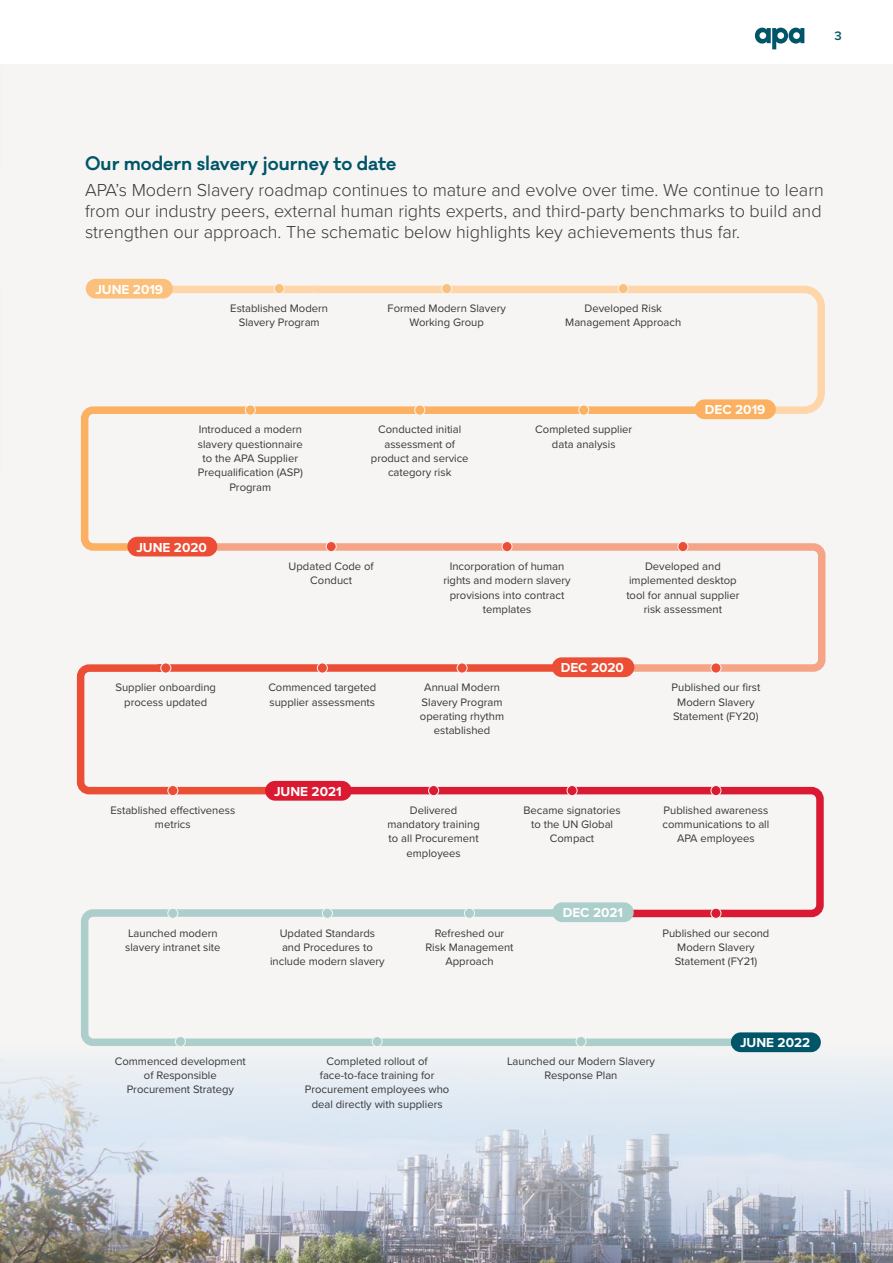
<style>
.page{position:relative;width:893px;height:1263px;background:#fff}
.page>*{position:absolute;margin:0;border:0;box-sizing:border-box;transform-origin:0 0}
.t1{font:300 18px/21.3px "Proxima Nova";color:#383839;text-align:justify}
.t2{font:600 18px "Galano Classic";color:#005668}
.t3{font:700 13.5px "Proxima Nova";color:#fff}
.t4{font:600 12.75px "Proxima Nova";color:#005668}
.t5{font:11.25px/14.2px "Proxima Nova";color:#383839;text-align:center}
</style>
<div class="page">
<div style="left:0;top:64px;width:893px;height:1199px;background:#f6f5f4"></div>
<img style="left:0;top:780px;width:893px;height:483px">
<svg style="left:158px;top:543px;width:668px;height:132px"></svg>
<div style="left:96px;top:286px;width:218px;height:7px;background:#fed6a9"></div>
<div style="left:158px;top:664px;width:442px;height:8px;background:#eb4e34"></div>
<div style="left:552px;top:657px;width:82px;height:20px;background:#eb4e34;border-radius:10px"></div>
<svg style="left:271px;top:783px;width:556px;height:138px"></svg>
<svg style="left:306px;top:285px;width:519px;height:129px"></svg>
<div style="left:86px;top:279px;width:87px;height:19px;background:#fcc07d;border-radius:10px"></div>
<div style="left:274px;top:284px;width:10px;height:10px;background:#fcc07d;border-radius:50%"></div>
<div style="left:274px;top:283px;width:11px;height:11px;border:1px solid #f6f5f4;border-radius:50%"></div>
<div style="left:442px;top:284px;width:10px;height:10px;background:#fcc07d;border-radius:50%"></div>
<div style="left:441px;top:283px;width:11px;height:11px;border:1px solid #f6f5f4;border-radius:50%"></div>
<div style="left:618px;top:284px;width:10px;height:10px;background:#fcc07d;border-radius:50%"></div>
<div style="left:618px;top:283px;width:11px;height:11px;border:1px solid #f6f5f4;border-radius:50%"></div>
<svg style="left:80px;top:403px;width:700px;height:151px"></svg>
<div style="left:579px;top:405px;width:10px;height:10px;background:#fbb161;border-radius:50%"></div>
<div style="left:578px;top:405px;width:11px;height:10px;border:1px solid #f6f5f4;border-radius:50%"></div>
<svg style="left:77px;top:905px;width:677px;height:145px"></svg>
<div style="left:464px;top:908px;width:10px;height:10px;background:#adcfcb;border-radius:50%"></div>
<div style="left:464px;top:908px;width:11px;height:11px;border:1px solid #f6f5f4;border-radius:50%"></div>
<div style="left:245px;top:405px;width:10px;height:10px;background:#fbb161;border-radius:50%"></div>
<div style="left:245px;top:405px;width:11px;height:10px;border:1px solid #f6f5f4;border-radius:50%"></div>
<div style="left:415px;top:405px;width:10px;height:10px;background:#fbb161;border-radius:50%"></div>
<div style="left:414px;top:405px;width:11px;height:10px;border:1px solid #f6f5f4;border-radius:50%"></div>
<div style="left:168px;top:908px;width:10px;height:10px;background:#adcfcb;border-radius:50%"></div>
<div style="left:167px;top:908px;width:11px;height:11px;border:1px solid #f6f5f4;border-radius:50%"></div>
<div style="left:576px;top:1036px;width:10px;height:10px;background:#adcfcb;border-radius:50%"></div>
<div style="left:576px;top:1036px;width:10px;height:11px;border:1px solid #f6f5f4;border-radius:50%"></div>
<div style="left:322px;top:908px;width:10px;height:10px;background:#adcfcb;border-radius:50%"></div>
<div style="left:322px;top:908px;width:11px;height:11px;border:1px solid #f6f5f4;border-radius:50%"></div>
<div style="left:372px;top:1036px;width:10px;height:10px;background:#adcfcb;border-radius:50%"></div>
<div style="left:372px;top:1036px;width:11px;height:11px;border:1px solid #f6f5f4;border-radius:50%"></div>
<div style="left:175px;top:1036px;width:10px;height:10px;background:#adcfcb;border-radius:50%"></div>
<div style="left:175px;top:1036px;width:11px;height:11px;border:1px solid #f6f5f4;border-radius:50%"></div>
<svg style="left:73px;top:661px;width:213px;height:137px"></svg>
<div style="left:457px;top:663px;width:10px;height:10px;border:1px solid #f6f5f4;border-radius:50%"></div>
<div style="left:168px;top:785px;width:10px;height:11px;background:#eb4e34;border-radius:50%"></div>
<div style="left:167px;top:785px;width:11px;height:11px;border:1px solid #f6f5f4;border-radius:50%"></div>
<div style="left:429px;top:785px;width:10px;height:11px;background:#da1a32;border-radius:50%"></div>
<div style="left:428px;top:785px;width:11px;height:11px;border:1px solid #f6f5f4;border-radius:50%"></div>
<div style="left:567px;top:785px;width:10px;height:11px;background:#da1a32;border-radius:50%"></div>
<div style="left:567px;top:785px;width:10px;height:11px;border:1px solid #f6f5f4;border-radius:50%"></div>
<div style="left:711px;top:785px;width:10px;height:11px;background:#da1a32;border-radius:50%"></div>
<div style="left:710px;top:785px;width:11px;height:11px;border:1px solid #f6f5f4;border-radius:50%"></div>
<div style="left:711px;top:908px;width:10px;height:10px;background:#da1a32;border-radius:50%"></div>
<div style="left:710px;top:908px;width:11px;height:11px;border:1px solid #f6f5f4;border-radius:50%"></div>
<div style="left:326px;top:541px;width:10px;height:11px;background:#eb4e34;border-radius:50%"></div>
<div style="left:326px;top:541px;width:11px;height:11px;border:1px solid #f6f5f4;border-radius:50%"></div>
<div style="left:502px;top:541px;width:10px;height:11px;background:#eb4e34;border-radius:50%"></div>
<div style="left:502px;top:541px;width:10px;height:11px;border:1px solid #f6f5f4;border-radius:50%"></div>
<div style="left:678px;top:541px;width:10px;height:11px;background:#eb4e34;border-radius:50%"></div>
<div style="left:677px;top:541px;width:11px;height:11px;border:1px solid #f6f5f4;border-radius:50%"></div>
<div style="left:317px;top:663px;width:11px;height:10px;border:1px solid #f6f5f4;border-radius:50%"></div>
<div style="left:161px;top:663px;width:10px;height:10px;background:#eb4e34;border-radius:50%"></div>
<div style="left:160px;top:663px;width:11px;height:10px;border:1px solid #f6f5f4;border-radius:50%"></div>
<div style="left:127px;top:537px;width:90px;height:19px;background:#eb4e34;border-radius:10px"></div>
<div style="left:731px;top:1032px;width:90px;height:20px;background:#005668;border-radius:10px"></div>
<div style="left:265px;top:781px;width:87px;height:20px;background:#da1a32;border-radius:10px"></div>
<div style="left:695px;top:399px;width:81px;height:20px;background:#fbb161;border-radius:10px"></div>
<div style="left:552px;top:902px;width:82px;height:20px;background:#adcfcb;border-radius:10px"></div>
<div style="left:711px;top:663px;width:10px;height:10px;background:#eb4e34;border-radius:50%"></div>
<div style="left:710px;top:663px;width:11px;height:10px;border:1px solid #f6f5f4;border-radius:50%"></div>
<svg style="left:755px;top:28px;width:49px;height:21px"></svg>
<p class="t4" style="left:835px;top:26px;width:9px">3</p>
<h1 class="t2" style="left:85px;top:151px;width:313px">Our modern slavery journey to date</h1>
<p class="t1" style="left:85px;top:178px;width:740px">APA’s Modern Slavery roadmap continues to mature and evolve over time. We continue to learn from our industry peers, external human rights experts, and third-party benchmarks to build and strengthen our approach. The schematic below highlights key achievements thus far.</p>
<p class="t3" style="left:95px;top:279px;width:69px">JUNE 2019</p>
<p class="t5" style="left:230px;top:301px;width:99px">Established Modern<br>Slavery Program</p>
<p class="t5" style="left:387px;top:301px;width:120px">Formed Modern Slavery<br>Working Group</p>
<p class="t5" style="left:565px;top:301px;width:117px">Developed Risk<br>Management Approach</p>
<p class="t5" style="left:198px;top:422px;width:107px">Introduced a modern slavery questionnaire to the APA Supplier<br>Prequalification (ASP)<br>Program</p>
<p class="t5" style="left:371px;top:422px;width:99px">Conducted initial assessment of product and service category risk</p>
<p class="t3" style="left:136px;top:537px;width:72px">JUNE 2020</p>
<p class="t5" style="left:535px;top:422px;width:98px">Completed supplier data analysis</p>
<p class="t3" style="left:705px;top:400px;width:62px">DEC 2019</p>
<p class="t5" style="left:289px;top:559px;width:87px">Updated Code of<br>Conduct</p>
<p class="t5" style="left:443px;top:559px;width:129px">Incorporation of human rights and modern slavery provisions into contract templates</p>
<p class="t5" style="left:626px;top:559px;width:115px">Developed and implemented desktop tool for annual supplier risk assessment</p>
<p class="t5" style="left:116px;top:680px;width:102px">Supplier onboarding process updated</p>
<p class="t5" style="left:268px;top:680px;width:109px;text-align:left">Commenced targeted supplier assessments</p>
<p class="t3" style="left:274px;top:781px;width:69px">JUNE 2021</p>
<p class="t5" style="left:420px;top:680px;width:86px">Annual Modern<br>Slavery Program operating rhythm established</p>
<p class="t3" style="left:561px;top:658px;width:65px">DEC 2020</p>
<p class="t5" style="left:672px;top:680px;width:90px">Published our first<br>Modern Slavery<br>Statement (FY20)</p>
<p class="t5" style="left:110px;top:803px;width:126px">Established effectiveness metrics</p>
<p class="t5" style="left:387px;top:803px;width:94px">Delivered mandatory training to all Procurement employees</p>
<p class="t5" style="left:523px;top:803px;width:99px">Became signatories to the UN Global<br>Compact</p>
<p class="t5" style="left:662px;top:803px;width:108px">Published awareness communications to all<br>APA employees</p>
<p class="t5" style="left:125px;top:925px;width:97px;text-align:left">Launched modern slavery intranet site</p>
<p class="t5" style="left:270px;top:925px;width:116px">Updated Standards and Procedures to include modern slavery</p>
<p class="t5" style="left:425px;top:925px;width:90px">Refreshed our<br>Risk Management<br>Approach</p>
<p class="t3" style="left:563px;top:903px;width:62px">DEC 2021</p>
<p class="t5" style="left:662px;top:925px;width:108px">Published our second<br>Modern Slavery<br>Statement (FY21)</p>
<p class="t5" style="left:115px;top:1053px;width:133px">Commenced development of Responsible<br>Procurement Strategy</p>
<p class="t5" style="left:305px;top:1053px;width:146px">Completed rollout of face-to-face training for<br>Procurement employees who deal directly with suppliers</p>
<p class="t5" style="left:507px;top:1053px;width:149px">Launched our Modern Slavery<br>Response Plan</p>
<p class="t3" style="left:740px;top:1033px;width:72px">JUNE 2022</p>
</div>
